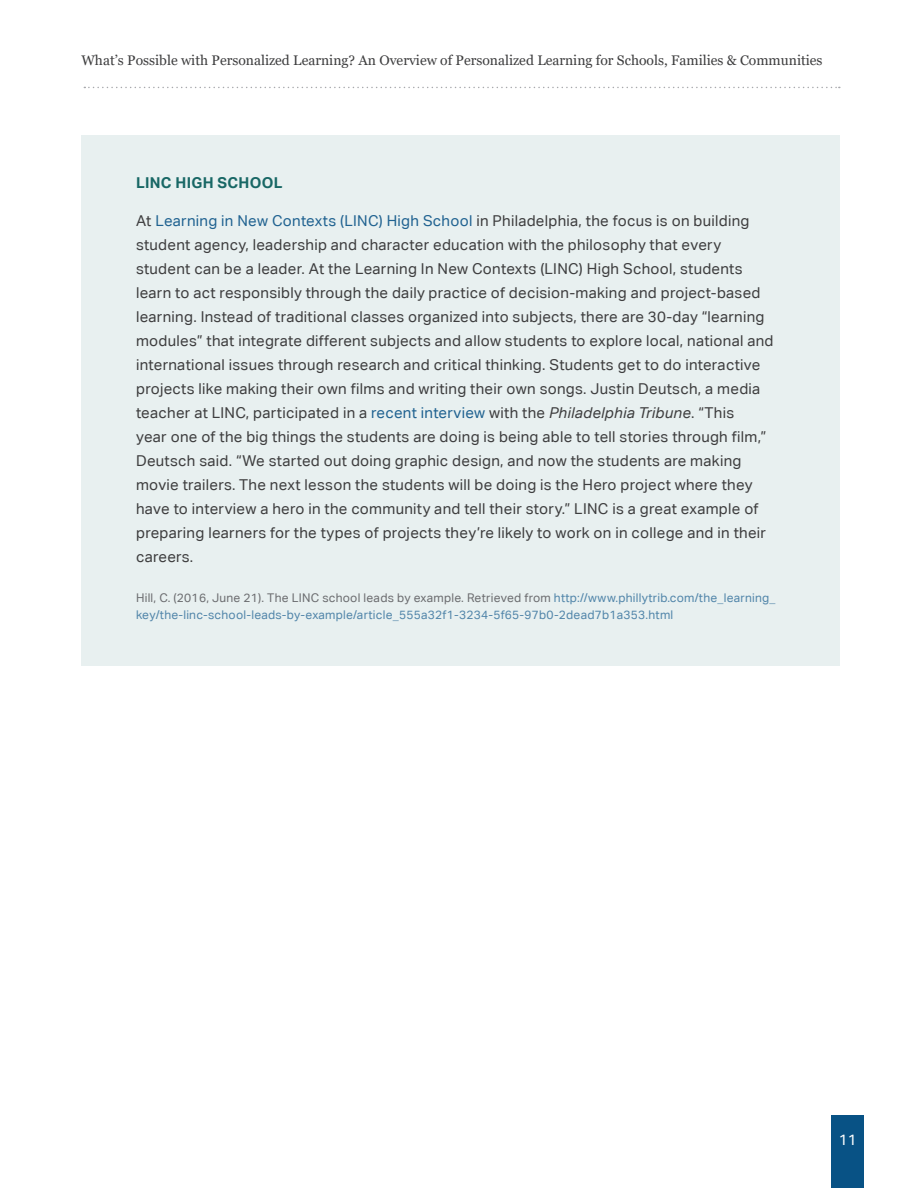
<style>
.page{position:relative;width:918px;height:1188px;background:#fff}
.page>*{position:absolute;margin:0;border:0;box-sizing:border-box;transform-origin:0 0}
.t1{font:15px/24px "Aktiv Grotesk";letter-spacing:.02em;color:#3e3e3f}
.Subhead{font:700 15px "Aktiv Grotesk";letter-spacing:.02em;color:#186765}
.t2{font:15px "Aktiv Grotesk";color:#fff}
.t3{font:13.8px "Georgia";color:#3e3e3f}
.t4{font:12px/16.5px "Aktiv Grotesk";letter-spacing:.02em;color:#5286aa}
.s1{color:#216391}
.s2{font-style:italic}
.s3{color:#6c6d70}
</style>
<div class="page">
<svg style="left:84px;top:87px;width:756px;height:1px"></svg>
<div style="left:832px;top:1116px;width:32px;height:72px;background:#085285"></div>
<div style="left:81px;top:135px;width:759px;height:530px;background:#e8f0f0"></div>
<p class="t3" style="left:81px;top:52px;width:743px">What’s Possible with Personalized Learning? An Overview of Personalized Learning for Schools, Families &amp; Communities</p>
<p class="Subhead" style="left:136px;top:174px;width:148px">LINC HIGH SCHOOL</p>
<p class="t1" style="left:136px;top:208px;width:639px">At <span class="s1">Learning in New Contexts (LINC) High School</span> in Philadelphia, the focus is on building student agency, leadership and character education with the philosophy that every student can be a leader. At the Learning In New Contexts (LINC) High School, students learn to act responsibly through the daily practice of decision-making and project-based learning. Instead of traditional classes organized into subjects, there are 30-day “learning modules” that integrate different subjects and allow students to explore local, national and international issues through research and critical thinking. Students get to do interactive projects like making their own films and writing their own songs. Justin Deutsch, a media teacher at LINC, participated in a <span class="s1">recent interview</span> with the <span class="s2">Philadelphia Tribune</span>. “This<br>year one of the big things the students are doing is being able to tell stories through film,” Deutsch said. “We started out doing graphic design, and now the students are making movie trailers. The next lesson the students will be doing is the Hero project where they have to interview a hero in the community and tell their story.” LINC is a great example of preparing learners for the types of projects they’re likely to work on in college and in their careers.</p>
<p class="t4" style="left:136px;top:590px;width:641px"><span class="s3">Hill, C. (2016, June 21). The LINC school leads by example. Retrieved from</span> http://www.phillytrib.com/the_learning_ key/the-linc-school-leads-by-example/article_555a32f1-3234-5f65-97b0-2dead7b1a353.html</p>
<p class="t2" style="left:839px;top:1131px;width:20px">11</p>
</div>
